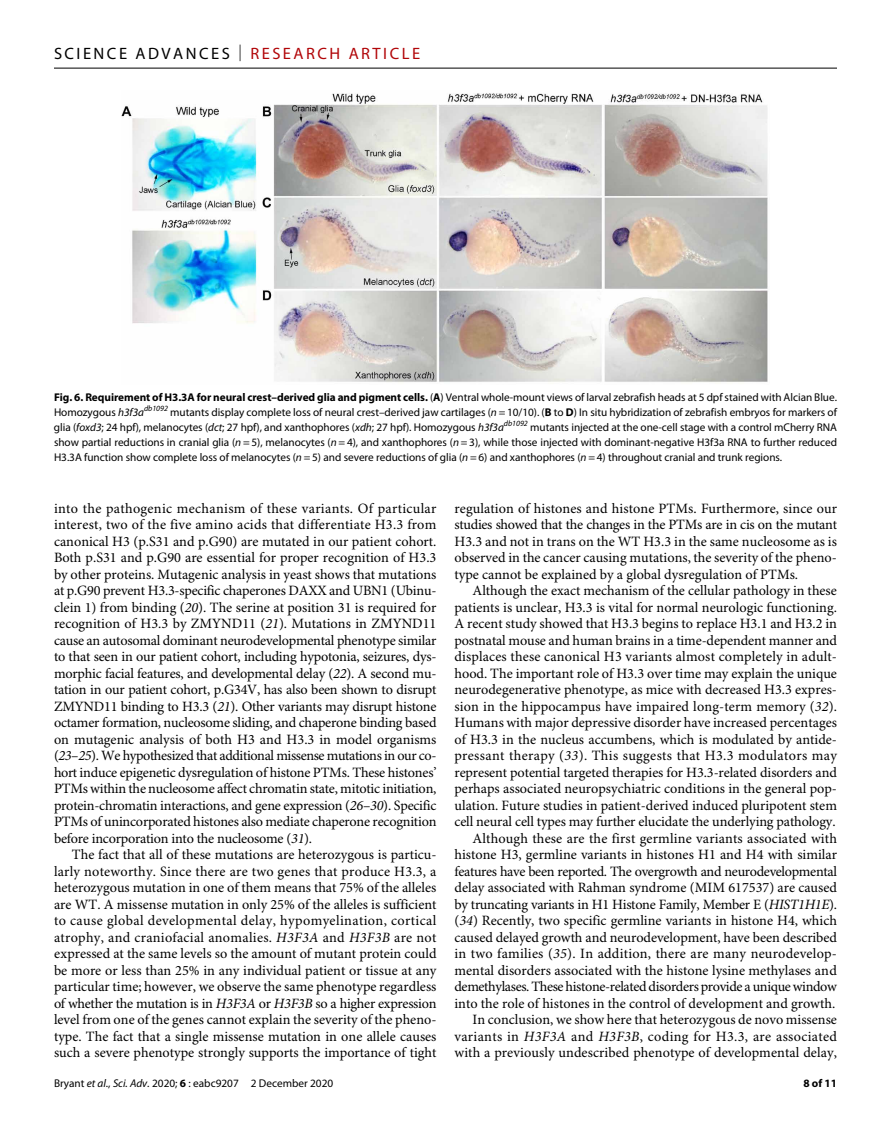
<style>
.page{position:relative;width:891px;height:1134px;background:#fff}
.page>*{position:absolute;margin:0;border:0;box-sizing:border-box;transform-origin:0 0}
.t1{font:16.5px "Myriad Pro";letter-spacing:.15em;color:#000}
.t2{font:14.25px/16.5px "Minion Pro";color:#000;text-align:justify}
.t3{font:11.25px/15px "Myriad Pro";letter-spacing:-.005em;color:#000;text-align:justify}
.t4{font:700 11.25px "Myriad Pro";color:#000}
.s1{font-weight:300}
.s2{color:#b10508}
.s3{font-weight:700}
.s4{font-style:italic}
</style>
<div class="page">
<hr style="left:54px;top:68px;width:783px;height:1px;background:#000">
<img style="left:122px;top:93px;width:646px;height:289px">
<p class="t1" style="left:54px;top:40px;width:368px">SCIENCE ADVANCES <span class="s1">|</span> <span class="s2">RESEARCH ARTICLE</span></p>
<p class="t3" style="left:54px;top:390px;width:785px"><span class="s3">Fig. 6. Requirement of H3.3A for neural crest–derived glia and pigment cells.</span> (<span class="s3">A</span>) Ventral whole-mount views of larval zebrafish heads at 5 dpf stained with Alcian Blue.<br>Homozygous <span class="s4">h3f3a</span><sup>db1092</sup> mutants display complete loss of neural crest–derived jaw cartilages (<span class="s4">n</span> = 10/10). (<span class="s3">B</span> to <span class="s3">D</span>) In situ hybridization of zebrafish embryos for markers of glia (<span class="s4">foxd3</span>; 24 hpf), melanocytes (<span class="s4">dct</span>; 27 hpf), and xanthophores (<span class="s4">xdh</span>; 27 hpf). Homozygous <span class="s4">h3f3a</span><sup>db1092</sup> mutants injected at the one-cell stage with a control mCherry RNA show partial reductions in cranial glia (<span class="s4">n</span> = 5), melanocytes (<span class="s4">n</span> = 4), and xanthophores (<span class="s4">n</span> = 3), while those injected with dominant-negative H3f3a RNA to further reduced H3.3A function show complete loss of melanocytes (<span class="s4">n</span> = 5) and severe reductions of glia (<span class="s4">n</span> = 6) and xanthophores (<span class="s4">n</span> = 4) throughout cranial and trunk regions.</p>
<p class="t2" style="left:54px;top:501px;width:384px">into the pathogenic mechanism of these variants. Of particular interest, two of the five amino acids that differentiate H3.3 from canonical H3 (p.S31 and p.G90) are mutated in our patient cohort.<br>Both p.S31 and p.G90 are essential for proper recognition of H3.3 by other proteins. Mutagenic analysis in yeast shows that mutations at p.G90 prevent H3.3-specific chaperones DAXX and UBN1 (Ubinu&shy;clein 1) from binding (<span class="s4">20</span>). The serine at position 31 is required for recognition of H3.3 by ZMYND11 (<span class="s4">21</span>). Mutations in ZMYND11 cause an autosomal dominant neurodevelopmental phenotype similar to that seen in our patient cohort, including hypotonia, seizures, dys&shy;morphic facial features, and developmental delay (<span class="s4">22</span>). A second mu&shy;tation in our patient cohort, p.G34V, has also been shown to disrupt ZMYND11 binding to H3.3 (<span class="s4">21</span>). Other variants may disrupt histone octamer formation, nucleosome sliding, and chaperone binding based on mutagenic analysis of both H3 and H3.3 in model organisms (<span class="s4">23</span>–<span class="s4">25</span>). We hypothesized that additional missense mutations in our co&shy;hort induce epigenetic dysregulation of histone PTMs. These histones’ PTMs within the nucleosome affect chromatin state, mitotic initiation, protein-chromatin interactions, and gene expression (<span class="s4">26</span>–<span class="s4">30</span>). Specific PTMs of unincorporated histones also mediate chaperone recognition before incorporation into the nucleosome (<span class="s4">31</span>).</p>
<p class="t2" style="left:54px;top:848px;width:384px;text-indent:18px">The fact that all of these mutations are heterozygous is particu&shy;larly noteworthy. Since there are two genes that produce H3.3, a heterozygous mutation in one of them means that 75% of the alleles are WT. A missense mutation in only 25% of the alleles is sufficient to cause global developmental delay, hypomyelination, cortical atrophy, and craniofacial anomalies. <span class="s4">H3F3A</span> and <span class="s4">H3F3B</span> are not expressed at the same levels so the amount of mutant protein could be more or less than 25% in any individual patient or tissue at any particular time; however, we observe the same phenotype regardless of whether the mutation is in <span class="s4">H3F3A</span> or <span class="s4">H3F3B</span> so a higher expression level from one of the genes cannot explain the severity of the pheno&shy;type. The fact that a single missense mutation in one allele causes such a severe phenotype strongly supports the importance of tight</p>
<p class="t3" style="left:54px;top:1076px;width:281px">Bryant <span class="s4">et al</span>., <span class="s4">Sci. Adv.</span> 2020; <span class="s3">6</span> : eabc9207 2 December 2020</p>
<p class="t2" style="left:454px;top:501px;width:384px">regulation of histones and histone PTMs. Furthermore, since our studies showed that the changes in the PTMs are in cis on the mutant H3.3 and not in trans on the WT H3.3 in the same nucleosome as is observed in the cancer causing mutations, the severity of the pheno&shy;type cannot be explained by a global dysregulation of PTMs.</p>
<p class="t2" style="left:454px;top:584px;width:384px;text-align:right">Although the exact mechanism of the cellular pathology in these patients is unclear, H3.3 is vital for normal neurologic functioning.<br>A recent study showed that H3.3 begins to replace H3.1 and H3.2 in postnatal mouse and human brains in a time-dependent manner and displaces these canonical H3 variants almost completely in adult&shy;hood. The important role of H3.3 over time may explain the unique neurodegenerative phenotype, as mice with decreased H3.3 expres&shy;sion in the hippocampus have impaired long-term memory (<span class="s4">32</span>).<br>Humans with major depressive disorder have increased percentages of H3.3 in the nucleus accumbens, which is modulated by antide&shy;pressant therapy (<span class="s4">33</span>). This suggests that H3.3 modulators may represent potential targeted therapies for H3.3-related disorders and perhaps associated neuropsychiatric conditions in the general pop&shy;ulation. Future studies in patient-derived induced pluripotent stem cell neural cell types may further elucidate the underlying pathology.<br>Although these are the first germline variants associated with histone H3, germline variants in histones H1 and H4 with similar features have been reported. The overgrowth and neurodevelopmental delay associated with Rahman syndrome (MIM 617537) are caused by truncating variants in H1 Histone Family, Member E (<span class="s4">HIST1H1E</span>). (<span class="s4">34</span>) Recently, two specific germline variants in histone H4, which caused delayed growth and neurodevelopment, have been described in two families (<span class="s4">35</span>). In addition, there are many neurodevelop&shy;mental disorders associated with the histone lysine methylases and demethylases. These histone-related disorders provide a unique window into the role of histones in the control of development and growth.<br>In conclusion, we show here that heterozygous de novo missense variants in <span class="s4">H3F3A</span> and <span class="s4">H3F3B</span>, coding for H3.3, are associated with a previously undescribed phenotype of developmental delay,</p>
<p class="t4" style="left:803px;top:1074px;width:35px">8 of 11</p>
</div>
